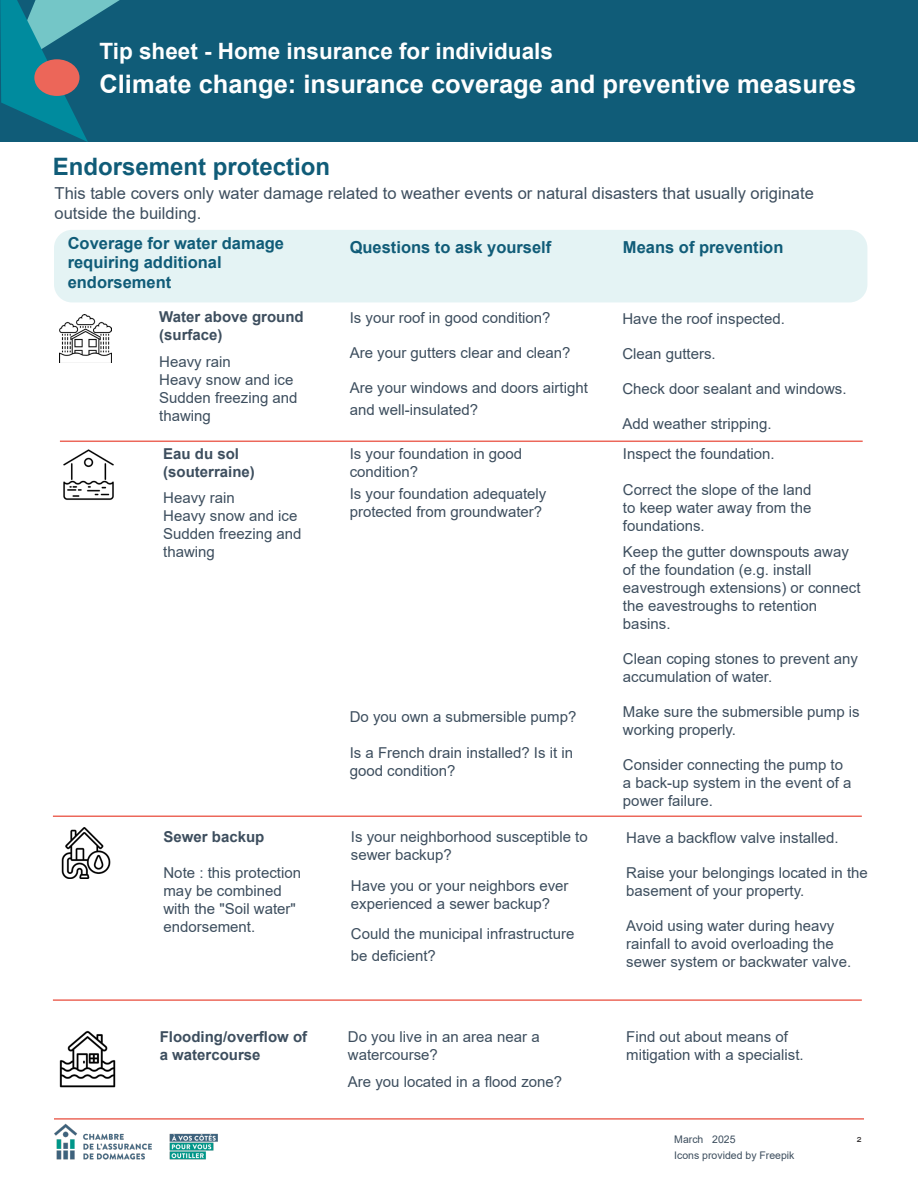
<style>
.page{position:relative;width:918px;height:1188px;background:#fff}
.page>*{position:absolute;margin:0;border:0;box-sizing:border-box;transform-origin:0 0}
.t1{font:700 25.5px "Arial";color:#fff}
.t2{font:700 24px "Arial";color:#105c78}
.t3{font:700 22.5px "Arial";color:#fff}
.t4{font:16.5px/19.8px "Arial";color:#3d4e5e}
.t5{font:700 16.5px/19.8px "Arial";color:#105c78}
.t6{font:15px/18px "Arial";color:#3d4e5e}
.t7{font:700 15px/18px "Arial";color:#3d4e5e}
.t8{font:10.5px/15.9px "Arial";color:#3d4e5e}
.t9{font:9px "Arial";color:#231f20}
</style>
<div class="page">
<div style="left:0;top:1px;width:918px;height:141px;background:#105c78"></div>
<svg style="left:0;top:0;width:467px;height:142px"></svg>
<div style="left:34px;top:59px;width:46px;height:37px;background:#ec6659;border-radius:50%"></div>
<img style="left:54px;top:1123px;width:164px;height:37px">
<hr style="left:54px;top:1118px;width:810px;height:2px;background:#ec6659">
<div style="left:54px;top:230px;width:813px;height:72px;background:#e4f3f4;border-radius:18px"></div>
<hr style="left:60px;top:441px;width:803px;height:1px;background:#ec6659">
<hr style="left:53px;top:999px;width:809px;height:2px;background:#ec6659">
<img style="left:59px;top:315px;width:52px;height:48px">
<img style="left:63px;top:449px;width:51px;height:51px">
<img style="left:59px;top:1030px;width:57px;height:58px">
<img style="left:61px;top:827px;width:50px;height:52px">
<hr style="left:53px;top:816px;width:809px;height:1px;background:#ec6659">
<h3 class="t3" style="left:99px;top:35px;width:455px">Tip sheet - Home insurance for individuals</h3>
<h1 class="t1" style="left:99px;top:67px;width:758px">Climate change: insurance coverage and preventive measures</h1>
<p class="t2" style="left:53px;top:149px;width:279px">Endorsement protection</p>
<p class="t4" style="left:55px;top:183px;width:761px">This table covers only water damage related to weather events or natural disasters that usually originate outside the building.</p>
<p class="t5" style="left:68px;top:233px;width:218px">Coverage for water damage requiring additional endorsement</p>
<p class="t5" style="left:350px;top:238px;width:203px">Questions to ask yourself</p>
<p class="t5" style="left:623px;top:238px;width:162px">Means of prevention</p>
<p class="t7" style="left:159px;top:308px;width:146px">Water above ground (surface)</p>
<p class="t6" style="left:159px;top:353px;width:73px">Heavy rain</p>
<p class="t6" style="left:159px;top:371px;width:136px">Heavy snow and ice</p>
<p class="t6" style="left:159px;top:389px;width:140px">Sudden freezing and thawing</p>
<p class="t7" style="left:163px;top:445px;width:93px">Eau du sol (souterraine)</p>
<p class="t6" style="left:163px;top:489px;width:73px">Heavy rain</p>
<p class="t6" style="left:163px;top:507px;width:136px">Heavy snow and ice</p>
<p class="t6" style="left:163px;top:525px;width:140px">Sudden freezing and thawing</p>
<p class="t6" style="left:350px;top:309px;width:202px">Is your roof in good condition?</p>
<p class="t6" style="left:350px;top:344px;width:222px">Are your gutters clear and clean?</p>
<p class="t6" style="left:350px;top:377px;width:240px;line-height:21.6px">Are your windows and doors airtight and well-insulated?</p>
<p class="t6" style="left:622px;top:310px;width:164px">Have the roof inspected.</p>
<p class="t6" style="left:622px;top:345px;width:95px">Clean gutters.</p>
<p class="t6" style="left:622px;top:380px;width:226px">Check door sealant and windows.</p>
<p class="t6" style="left:622px;top:415px;width:151px">Add weather stripping.</p>
<p class="t6" style="left:350px;top:444px;width:174px">Is your foundation in good condition?</p>
<p class="t6" style="left:350px;top:485px;width:198px">Is your foundation adequately protected from groundwater?</p>
<p class="t6" style="left:623px;top:444px;width:153px">Inspect the foundation.</p>
<p class="t6" style="left:623px;top:480px;width:190px;text-align:justify">Correct the slope of the land to keep water away from the foundations.</p>
<p class="t6" style="left:623px;top:543px;width:239px">Keep the gutter downspouts away of the foundation (e.g. install eavestrough extensions) or connect the eavestroughs to retention basins.</p>
<p class="t6" style="left:623px;top:650px;width:237px">Clean coping stones to prevent any accumulation of water.</p>
<p class="t6" style="left:623px;top:703px;width:238px">Make sure the submersible pump is working properly.</p>
<p class="t6" style="left:623px;top:756px;width:230px">Consider connecting the pump to a back-up system in the event of a power failure.</p>
<p class="t6" style="left:350px;top:708px;width:228px">Do you own a submersible pump?</p>
<p class="t6" style="left:350px;top:744px;width:225px">Is a French drain installed? Is it in good condition?</p>
<p class="t7" style="left:164px;top:828px;width:102px">Sewer backup</p>
<p class="t6" style="left:164px;top:863px;width:139px">Note : this protection may be combined with the "Soil water" endorsement.</p>
<p class="t6" style="left:351px;top:827px;width:238px">Is your neighborhood susceptible to sewer backup?</p>
<p class="t6" style="left:351px;top:876px;width:219px">Have you or your neighbors ever experienced a sewer backup?</p>
<p class="t6" style="left:351px;top:923px;width:225px;line-height:21.6px">Could the municipal infrastructure be deficient?</p>
<p class="t7" style="left:160px;top:1028px;width:149px">Flooding/overflow of a watercourse</p>
<p class="t6" style="left:348px;top:1028px;width:193px">Do you live in an area near a watercourse?</p>
<p class="t6" style="left:348px;top:1072px;width:216px">Are you located in a flood zone?</p>
<p class="t6" style="left:626px;top:828px;width:214px">Have a backflow valve installed.</p>
<p class="t6" style="left:626px;top:863px;width:243px">Raise your belongings located in the basement of your property.</p>
<p class="t6" style="left:626px;top:916px;width:227px">Avoid using water during heavy rainfall to avoid overloading the sewer system or backwater valve.</p>
<p class="t6" style="left:626px;top:1027px;width:163px">Find out about means of</p>
<p class="t6" style="left:626px;top:1045px;width:179px">mitigation with a specialist.</p>
<p class="t8" style="left:674px;top:1131px;width:122px">March 2025<br>Icons provided by Freepik</p>
<p class="t9" style="left:857px;top:1133px;width:6px">2</p>
</div>
